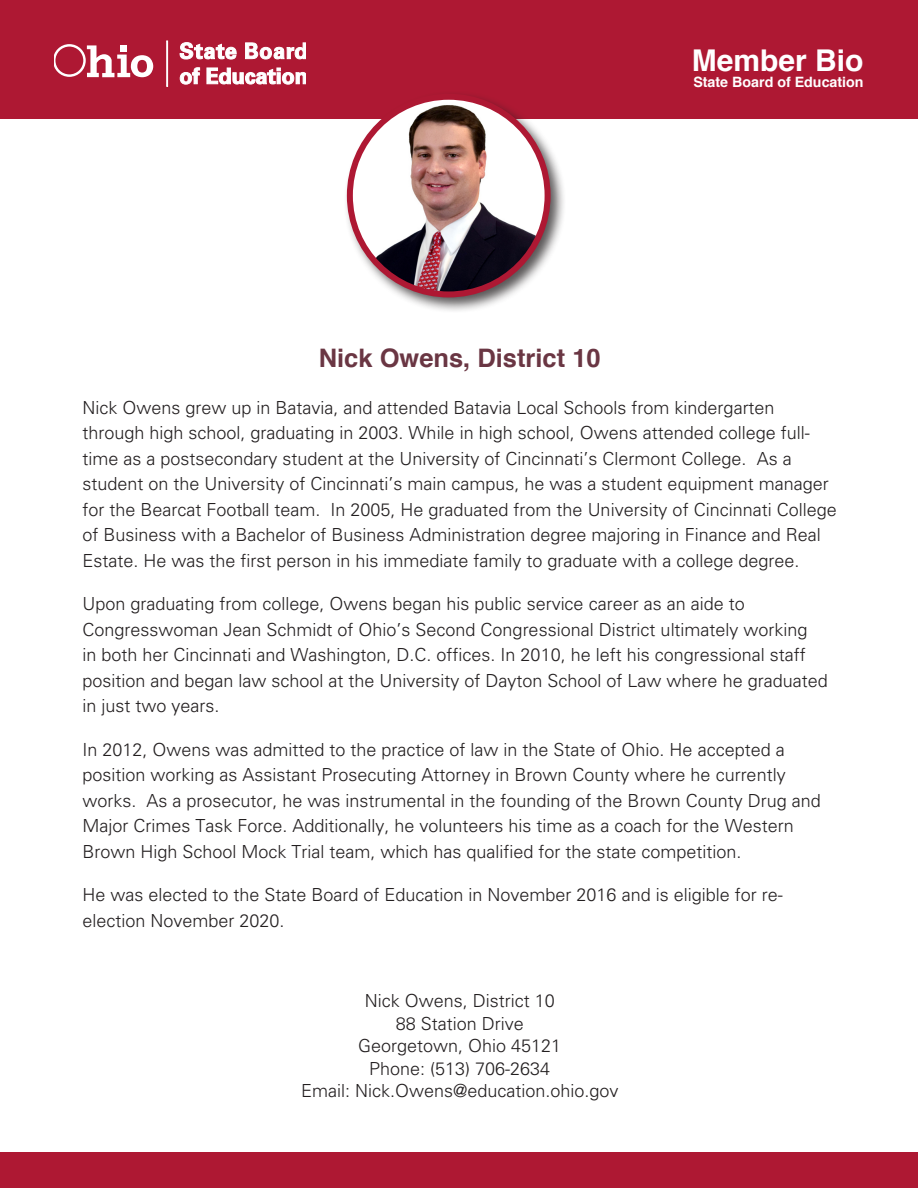
<style>
.page{position:relative;width:918px;height:1188px;background:#fff}
.page>*{position:absolute;margin:0;border:0;box-sizing:border-box;transform-origin:0 0}
.t1{font:700 30px "Helvetica";color:#fff}
.t2{font:700 25.5px "Helvetica";color:#6a3643}
.t3{font:300 18px/25.5px "Univers LT Std";color:#231f20}
.t4{font:700 14.25px "Helvetica";color:#fff}
</style>
<div class="page">
<div style="left:0;top:1152px;width:918px;height:36px;background:#ae1833"></div>
<div style="left:0;top:0;width:918px;height:118px;background:#ae1833"></div>
<div style="left:343px;top:90px;width:224px;height:224px;background:#231f20;opacity:.75"></div>
<img style="left:350px;top:98px;width:198px;height:196px">
<div style="left:347px;top:94px;width:204px;height:203px;border:6px solid #ae1833;border-radius:50%"></div>
<svg style="left:54px;top:44px;width:99px;height:33px"></svg>
<div style="left:167px;top:41px;width:1px;height:45px;border:1px solid #fff"></div>
<svg style="left:180px;top:42px;width:57px;height:17px"></svg>
<svg style="left:245px;top:43px;width:61px;height:16px"></svg>
<svg style="left:180px;top:67px;width:20px;height:17px"></svg>
<svg style="left:207px;top:68px;width:99px;height:16px"></svg>
<p class="t1" style="left:692px;top:36px;width:173px">Member Bio</p>
<p class="t4" style="left:693px;top:70px;width:172px">State Board of Education</p>
<p class="t2" style="left:319px;top:337px;width:284px">Nick Owens, District 10</p>
<p class="t3" style="left:82px;top:395px;width:756px">Nick Owens grew up in Batavia, and attended Batavia Local Schools from kindergarten through high school, graduating in 2003. While in high school, Owens attended college full&shy;time as a postsecondary student at the University of Cincinnati’s Clermont College. As a student on the University of Cincinnati’s main campus, he was a student equipment manager for the Bearcat Football team. In 2005, He graduated from the University of Cincinnati College of Business with a Bachelor of Business Administration degree majoring in Finance and Real Estate. He was the first person in his immediate family to graduate with a college degree.</p>
<p class="t3" style="left:82px;top:591px;width:747px">Upon graduating from college, Owens began his public service career as an aide to Congresswoman Jean Schmidt of Ohio’s Second Congressional District ultimately working<br>in both her Cincinnati and Washington, D.C. offices. In 2010, he left his congressional staff position and began law school at the University of Dayton School of Law where he graduated in just two years.</p>
<p class="t3" style="left:82px;top:737px;width:740px">In 2012, Owens was admitted to the practice of law in the State of Ohio. He accepted a position working as Assistant Prosecuting Attorney in Brown County where he currently works. As a prosecutor, he was instrumental in the founding of the Brown County Drug and Major Crimes Task Force. Additionally, he volunteers his time as a coach for the Western Brown High School Mock Trial team, which has qualified for the state competition.</p>
<p class="t3" style="left:82px;top:882px;width:702px">He was elected to the State Board of Education in November 2016 and is eligible for re&shy;election November 2020.</p>
<p class="t3" style="left:365px;top:988px;width:192px">Nick Owens, District 10</p>
<p class="t3" style="left:396px;top:1010px;width:130px">88 Station Drive</p>
<p class="t3" style="left:358px;top:1033px;width:205px">Georgetown, Ohio 45121</p>
<p class="t3" style="left:369px;top:1055px;width:183px">Phone: (513) 706-2634</p>
<p class="t3" style="left:301px;top:1078px;width:319px">Email: Nick.Owens@education.ohio.gov</p>
</div>
